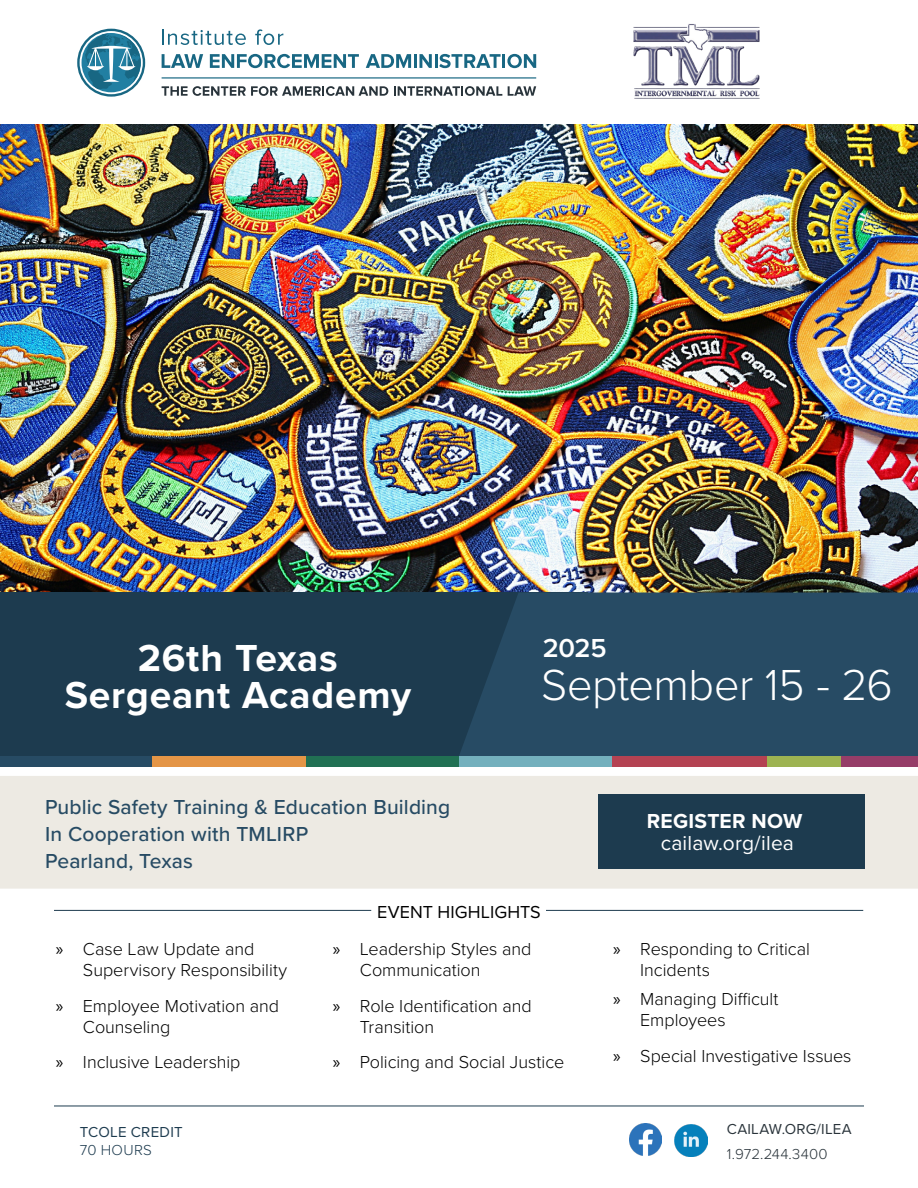
<style>
.page{position:relative;width:918px;height:1188px;background:#fff}
.page>*{position:absolute;margin:0;border:0;box-sizing:border-box;transform-origin:0 0}
.t1{font:300 45px "Proxima Nova";letter-spacing:-.01em;color:#fff}
.t2{font:700 39px/37.5px "Proxima Nova";letter-spacing:.02em;color:#fff;text-align:center}
.t3{font:600 27px "Proxima Nova";color:#fff}
.t4{font:500 21px/27px "Proxima Nova";letter-spacing:.005em;color:#274b64}
.t5{font:21px "Proxima Nova";letter-spacing:.005em;color:#fff}
.t6{font:700 21px "Proxima Nova";letter-spacing:.015em;color:#fff}
.t7{font:300 18px/21.6px "Proxima Nova";letter-spacing:-.005em;color:#000}
.t8{font:18px "Proxima Nova";letter-spacing:.005em;color:#000}
.t9{font:15px "Proxima Nova";letter-spacing:.015em;color:#29333a}
.t10{font:300 15px "Proxima Nova";letter-spacing:.015em;color:#29333a}
.t11{font:15px "Proxima Nova";letter-spacing:.02em;color:#1d3b4f}
.t12{font:300 15px "Proxima Nova";letter-spacing:.02em;color:#1d3b4f}
.s1{font-family:"Myriad Pro";font-weight:400}
</style>
<div class="page">
<img style="left:0;top:125px;width:918px;height:467px">
<div style="left:0;top:592px;width:587px;height:164px;background:#1d3b4f"></div>
<svg style="left:459px;top:592px;width:459px;height:164px;background:#264962"></svg>
<div style="left:767px;top:756px;width:75px;height:11px;background:#9db351"></div>
<div style="left:612px;top:756px;width:155px;height:11px;background:#b44252"></div>
<div style="left:306px;top:756px;width:153px;height:11px;background:#217053"></div>
<div style="left:0;top:756px;width:153px;height:11px;background:#274b64"></div>
<div style="left:153px;top:756px;width:153px;height:11px;background:#e49546"></div>
<div style="left:842px;top:756px;width:76px;height:11px;background:#963d68"></div>
<div style="left:459px;top:756px;width:153px;height:11px;background:#74b0bd"></div>
<div style="left:0;top:776px;width:918px;height:113px;background:#edeae3"></div>
<div style="left:598px;top:795px;width:267px;height:74px;background:#1d3b4f"></div>
<hr style="left:54px;top:1106px;width:810px;height:1px;background:#1d3b4f">
<hr style="left:54px;top:910px;width:317px;height:1px;background:#1d3b4f">
<hr style="left:546px;top:910px;width:317px;height:1px;background:#1d3b4f">
<img style="left:675px;top:1124px;width:32px;height:33px">
<img style="left:629px;top:1123px;width:32px;height:33px">
<img style="left:633px;top:24px;width:127px;height:75px">
<svg style="left:77px;top:29px;width:68px;height:68px"></svg>
<svg style="left:162px;top:86px;width:226px;height:10px"></svg>
<svg style="left:394px;top:86px;width:108px;height:10px"></svg>
<svg style="left:508px;top:86px;width:28px;height:10px"></svg>
<hr style="left:162px;top:77px;width:374px;height:2px;background:#186783">
<svg style="left:162px;top:30px;width:84px;height:15px"></svg>
<svg style="left:255px;top:29px;width:28px;height:16px"></svg>
<svg style="left:162px;top:54px;width:41px;height:14px"></svg>
<svg style="left:210px;top:54px;width:149px;height:14px"></svg>
<svg style="left:366px;top:54px;width:45px;height:14px"></svg>
<hr style="left:414px;top:54px;width:3px;height:14px;background:#186783">
<svg style="left:419px;top:54px;width:82px;height:14px"></svg>
<hr style="left:502px;top:54px;width:3px;height:14px;background:#186783">
<svg style="left:507px;top:54px;width:29px;height:14px"></svg>
<h2 class="t2" style="left:65px;top:638px;width:348px">26th Texas<br>Sergeant Academy</h2>
<p class="t4" style="left:45px;top:792px;width:407px">Public Safety Training &amp; Education Building<br>In Cooperation with TMLIRP<br>Pearland, Texas</p>
<h3 class="t3" style="left:543px;top:627px;width:65px">2025</h3>
<h1 class="t1" style="left:541px;top:652px;width:353px">September 15 - 26</h1>
<p class="t6" style="left:647px;top:805px;width:157px">REGISTER NOW</p>
<p class="t5" style="left:661px;top:828px;width:135px">cailaw.org/ilea</p>
<p class="t7" style="left:83px;top:937px;width:206px;text-indent:-27px"><span class="s1">»</span> Case Law Update and<br>Supervisory Responsibility</p>
<p class="t7" style="left:83px;top:994px;width:198px;text-indent:-27px"><span class="s1">»</span> Employee Motivation and<br>Counseling</p>
<p class="t7" style="left:56px;top:1051px;width:186px"><span class="s1">»</span> Inclusive Leadership</p>
<p class="t11" style="left:80px;top:1121px;width:104px">TCOLE CREDIT</p>
<p class="t12" style="left:80px;top:1139px;width:74px">70 HOURS</p>
<p class="t8" style="left:377px;top:898px;width:165px">EVENT HIGHLIGHTS</p>
<p class="t7" style="left:360px;top:937px;width:173px;text-indent:-27px"><span class="s1">»</span> Leadership Styles and<br>Communication</p>
<p class="t7" style="left:360px;top:994px;width:173px;text-indent:-27px"><span class="s1">»</span> Role Identification and<br>Transition</p>
<p class="t7" style="left:333px;top:1051px;width:233px"><span class="s1">»</span> Policing and Social Justice</p>
<p class="t7" style="left:640px;top:937px;width:171px;text-indent:-27px"><span class="s1">»</span> Responding to Critical<br>Incidents</p>
<p class="t7" style="left:640px;top:987px;width:140px;text-indent:-27px"><span class="s1">»</span> Managing Difficult<br>Employees</p>
<p class="t7" style="left:613px;top:1044px;width:240px"><span class="s1">»</span> Special Investigative Issues</p>
<p class="t9" style="left:727px;top:1118px;width:126px">CAILAW.ORG/ILEA</p>
<p class="t10" style="left:727px;top:1143px;width:102px">1.972.244.3400</p>
</div>
